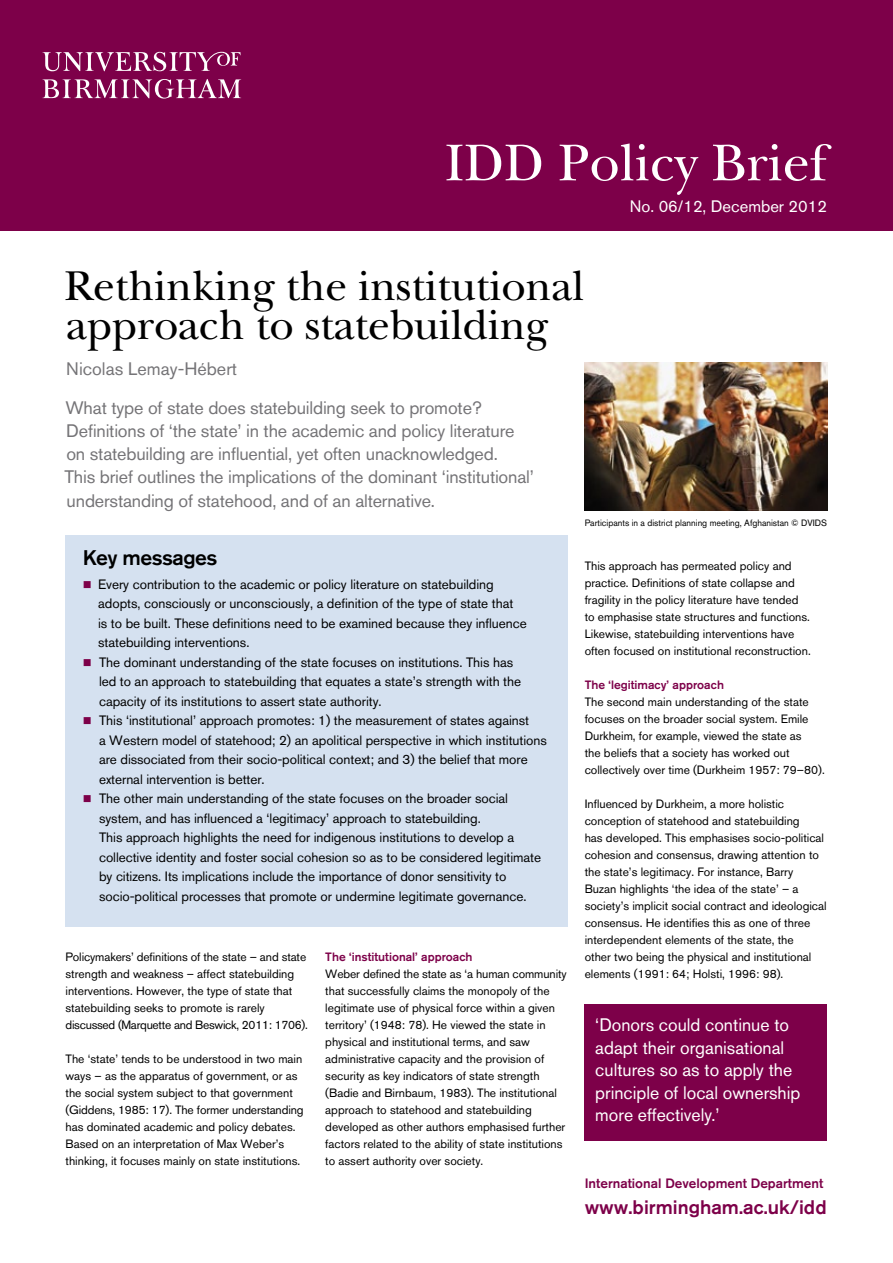
<style>
.page{position:relative;width:893px;height:1263px;background:#fff}
.page>*{position:absolute;margin:0;border:0;box-sizing:border-box;transform-origin:0 0}
.t1{font:54px "New Baskerville LT";color:#fff}
.t2{font:43.5px/39px "New Baskerville LT";letter-spacing:-.005em;color:#000}
.t3{font:500 21px "Akzidenz Grotesk BQ";letter-spacing:-.025em;color:#000}
.t4{font:500 19.5px "Akzidenz Grotesk BQ";color:#7d0049}
.t5{font:18px/23.2px "Akzidenz Grotesk BQ";letter-spacing:-.01em;color:#757477}
.t6{font:18px/22.5px "Akzidenz Grotesk BQ";color:#fff}
.t7{font:16.5px "Akzidenz Grotesk BQ";color:#fff}
.t8{font:13.5px/19.5px "Akzidenz Grotesk BQ";letter-spacing:-.005em;color:#000}
.t9{font:500 13.5px "Akzidenz Grotesk BQ";color:#7d0049}
.t10{font:12px/17px "Akzidenz Grotesk BQ";color:#000}
.t11{font:500 12px "Akzidenz Grotesk BQ";color:#7d0049}
.t12{font:9.15px "Akzidenz Grotesk BQ";color:#000}
.s1{color:#7d0049}
</style>
<div class="page">
<div style="left:0;top:0;width:893px;height:230px;background:#7d0049"></div>
<svg style="left:43px;top:52px;width:198px;height:19px"></svg>
<svg style="left:43px;top:79px;width:198px;height:20px"></svg>
<div style="left:66px;top:536px;width:502px;height:391px;background:#d5e1f0"></div>
<img style="left:585px;top:362px;width:242px;height:148px">
<div style="left:585px;top:1004px;width:242px;height:136px;background:#7d0049"></div>
<h1 class="t1" style="left:445px;top:131px;width:384px">IDD Policy Brief</h1>
<h3 class="t7" style="left:630px;top:196px;width:199px">No. 06/12, December 2012</h3>
<h2 class="t2" style="left:65px;top:267px;width:521px">Rethinking the institutional approach to statebuilding</h2>
<h3 class="t5" style="left:66px;top:357px;width:172px">Nicolas Lemay-Hébert</h3>
<p class="t5" style="left:64px;top:395px;width:471px">What type of state does statebuilding seek to promote?<br>Definitions of ‘the state’ in the academic and policy literature on statebuilding are influential, yet often unacknowledged.<br>This brief outlines the implications of the dominant ‘institutional’ understanding of statehood, and of an alternative.</p>
<h3 class="t3" style="left:83px;top:545px;width:136px">Key messages</h3>
<p class="t8" style="left:98px;top:574px;width:430px;text-indent:-15px"><span class="s1">■</span> Every contribution to the academic or policy literature on statebuilding adopts, consciously or unconsciously, a definition of the type of state that<br>is to be built. These definitions need to be examined because they influence statebuilding interventions.</p>
<p class="t8" style="left:99px;top:652px;width:424px;text-indent:-16px"><span class="s1">■</span> The dominant understanding of the state focuses on institutions. This has led to an approach to statebuilding that equates a state’s strength with the capacity of its institutions to assert state authority.</p>
<p class="t8" style="left:99px;top:711px;width:449px;text-indent:-16px"><span class="s1">■</span> This ‘institutional’ approach promotes: 1) the measurement of states against<br>a Western model of statehood; 2) an apolitical perspective in which institutions are dissociated from their socio-political context; and 3) the belief that more external intervention is better.</p>
<p class="t8" style="left:99px;top:789px;width:444px;text-indent:-16px"><span class="s1">■</span> The other main understanding of the state focuses on the broader social system, and has influenced a ‘legitimacy’ approach to statebuilding.<br>This approach highlights the need for indigenous institutions to develop a collective identity and foster social cohesion so as to be considered legitimate by citizens. Its implications include the importance of donor sensitivity to socio-political processes that promote or undermine legitimate governance.</p>
<p class="t10" style="left:66px;top:948px;width:244px">Policymakers’ definitions of the state – and state strength and weakness – affect statebuilding interventions. However, the type of state that statebuilding seeks to promote is rarely discussed (Marquette and Beswick, 2011: 1706).</p>
<p class="t10" style="left:66px;top:1050px;width:240px">The ‘state’ tends to be understood in two main ways – as the apparatus of government, or as the social system subject to that government (Giddens, 1985: 17). The former understanding has dominated academic and policy debates.<br>Based on an interpretation of Max Weber’s thinking, it focuses mainly on state institutions.</p>
<p class="t11" style="left:325px;top:949px;width:149px">The ‘institutional’ approach</p>
<p class="t10" style="left:325px;top:965px;width:243px">Weber defined the state as ‘a human community that successfully claims the monopoly of the legitimate use of physical force within a given territory’ (1948: 78). He viewed the state in physical and institutional terms, and saw administrative capacity and the provision of security as key indicators of state strength (Badie and Birnbaum, 1983). The institutional approach to statehood and statebuilding developed as other authors emphasised further factors related to the ability of state institutions to assert authority over society.</p>
<p class="t12" style="left:585px;top:517px;width:244px">Participants in a district planning meeting, Afghanistan © DVIDS</p>
<p class="t10" style="left:585px;top:557px;width:228px">This approach has permeated policy and practice. Definitions of state collapse and fragility in the policy literature have tended to emphasise state structures and functions.<br>Likewise, statebuilding interventions have often focused on institutional reconstruction.</p>
<p class="t11" style="left:585px;top:677px;width:141px">The ‘legitimacy’ approach</p>
<p class="t10" style="left:585px;top:693px;width:242px">The second main understanding of the state focuses on the broader social system. Emile Durkheim, for example, viewed the state as<br>the beliefs that a society has worked out collectively over time (Durkheim 1957: 79–80).</p>
<p class="t10" style="left:585px;top:795px;width:243px">Influenced by Durkheim, a more holistic conception of statehood and statebuilding<br>has developed. This emphasises socio-political cohesion and consensus, drawing attention to the state’s legitimacy. For instance, Barry Buzan highlights ‘the idea of the state’ – a society’s implicit social contract and ideological consensus. He identifies this as one of three interdependent elements of the state, the<br>other two being the physical and institutional elements (1991: 64; Holsti, 1996: 98).</p>
<h3 class="t6" style="left:595px;top:1013px;width:207px">‘Donors could continue to adapt their organisational cultures so as to apply the principle of local ownership more effectively.’</h3>
<p class="t9" style="left:585px;top:1175px;width:240px">International Development Department</p>
<h3 class="t4" style="left:585px;top:1195px;width:243px">www.birmingham.ac.uk/idd</h3>
</div>
